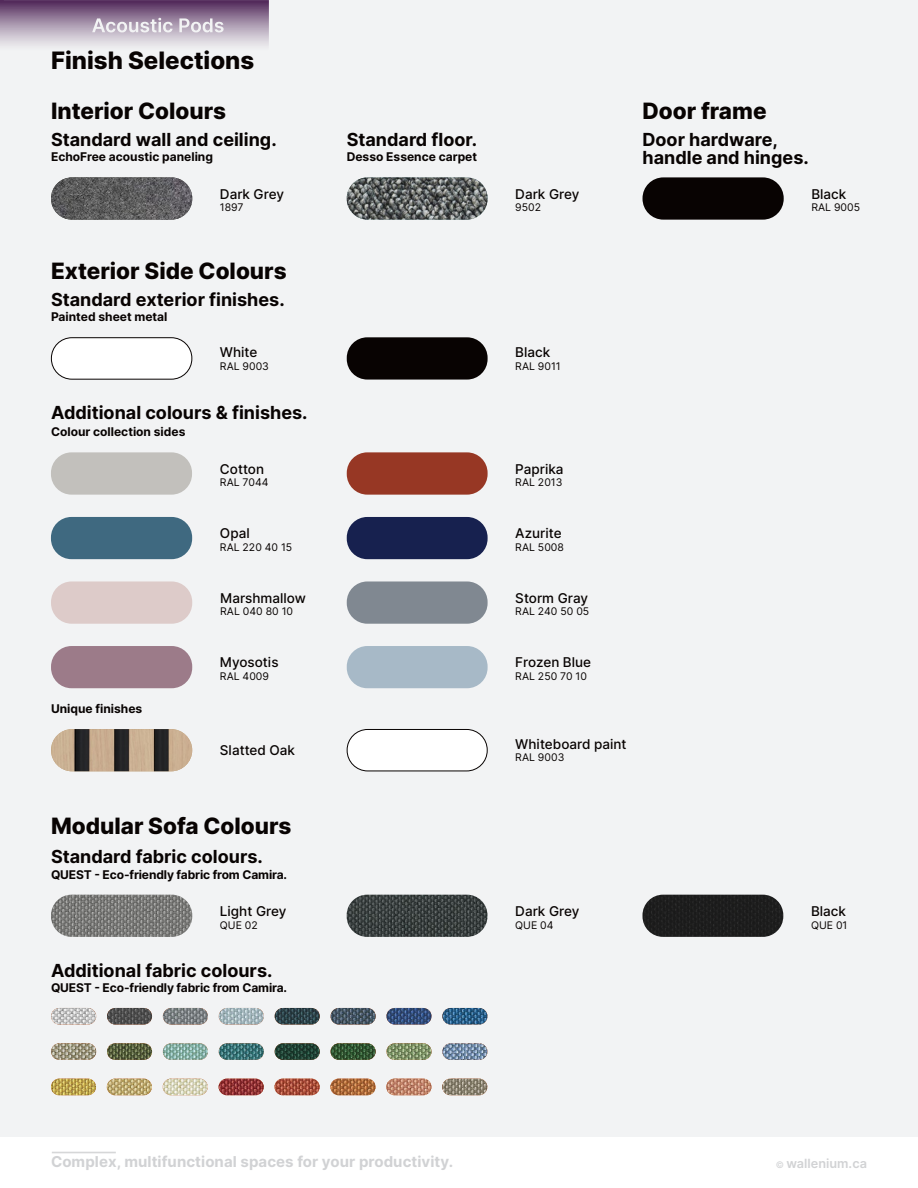
<style>
.page{position:relative;width:918px;height:1188px;background:#fff}
.page>*{position:absolute;margin:0;border:0;box-sizing:border-box;transform-origin:0 0}
.t1{font:800 24px "Inter";color:#080302}
.t2{font:800 22.5px "Inter";color:#080302}
.t3{font:700 18px/18px "Inter";color:#080302}
.t4{font:700 15px "Inter";letter-spacing:.005em;color:#d1d2d4}
.t5{font:500 13.5px "Inter";color:#080302}
.t6{font:600 12.75px "Inter";color:#d1d2d4}
.t7{font:700 12px "Inter";color:#080302}
.t8{font:10.5px "Inter";color:#080302}
.s1{font-weight:400;font-size:9px}
</style>
<div class="page">
<div style="left:0;top:0;width:918px;height:1137px;background:#f2f3f4"></div>
<div style="left:51px;top:338px;width:141px;height:41px;background:#fff;border-radius:21px"></div>
<div style="left:51px;top:337px;width:141px;height:43px;border:1px solid #080302;border-radius:21px"></div>
<div style="left:347px;top:729px;width:140px;height:42px;background:#fff;border-radius:21px"></div>
<div style="left:347px;top:729px;width:141px;height:42px;border:1px solid #080302;border-radius:21px"></div>
<img style="left:51px;top:177px;width:141px;height:43px">
<img style="left:347px;top:177px;width:141px;height:43px">
<div style="left:643px;top:177px;width:141px;height:43px;background:#080302;border-radius:21px"></div>
<div style="left:51px;top:452px;width:141px;height:43px;background:#c2c0bc;border-radius:21px"></div>
<div style="left:51px;top:517px;width:141px;height:42px;background:#3f6980;border-radius:21px"></div>
<div style="left:51px;top:581px;width:141px;height:43px;background:#ddcbc9;border-radius:21px"></div>
<div style="left:51px;top:646px;width:141px;height:42px;background:#9c7b89;border-radius:21px"></div>
<div style="left:347px;top:452px;width:141px;height:43px;background:#973724;border-radius:21px"></div>
<div style="left:347px;top:517px;width:141px;height:42px;background:#17214f;border-radius:21px"></div>
<div style="left:347px;top:646px;width:141px;height:42px;background:#a7b9c7;border-radius:21px"></div>
<div style="left:347px;top:581px;width:141px;height:43px;background:#808891;border-radius:21px"></div>
<img style="left:51px;top:729px;width:141px;height:42px;border-radius:21px">
<div style="left:347px;top:337px;width:141px;height:43px;background:#080302;border-radius:21px"></div>
<img style="left:347px;top:895px;width:140px;height:42px">
<img style="left:642px;top:895px;width:141px;height:42px">
<img style="left:51px;top:895px;width:141px;height:42px">
<img style="left:442px;top:1008px;width:45px;height:17px;border-radius:8px">
<img style="left:51px;top:1079px;width:45px;height:16px;border-radius:8px">
<img style="left:386px;top:1008px;width:46px;height:17px;border-radius:8px">
<img style="left:51px;top:1043px;width:45px;height:17px;border-radius:8px">
<img style="left:51px;top:1008px;width:45px;height:17px;border-radius:8px">
<img style="left:442px;top:1043px;width:45px;height:17px;border-radius:8px">
<img style="left:107px;top:1079px;width:45px;height:16px;border-radius:8px">
<img style="left:386px;top:1043px;width:46px;height:17px;border-radius:8px">
<img style="left:163px;top:1079px;width:45px;height:16px;border-radius:8px">
<img style="left:107px;top:1008px;width:45px;height:17px;border-radius:8px">
<img style="left:331px;top:1043px;width:45px;height:17px;border-radius:8px">
<img style="left:219px;top:1079px;width:45px;height:16px;border-radius:8px">
<img style="left:163px;top:1008px;width:45px;height:17px;border-radius:8px">
<img style="left:275px;top:1043px;width:45px;height:17px;border-radius:8px">
<img style="left:275px;top:1079px;width:45px;height:16px;border-radius:8px">
<img style="left:219px;top:1008px;width:45px;height:17px;border-radius:8px">
<img style="left:219px;top:1043px;width:45px;height:17px;border-radius:8px">
<img style="left:330px;top:1079px;width:46px;height:16px;border-radius:8px">
<img style="left:275px;top:1008px;width:45px;height:17px;border-radius:8px">
<img style="left:331px;top:1008px;width:45px;height:17px;border-radius:8px">
<img style="left:163px;top:1043px;width:45px;height:17px;border-radius:8px">
<img style="left:107px;top:1043px;width:45px;height:17px;border-radius:8px">
<img style="left:386px;top:1079px;width:45px;height:16px;border-radius:8px">
<img style="left:442px;top:1079px;width:45px;height:16px;border-radius:8px">
<svg style="left:0;top:0;width:269px;height:46px"></svg>
<hr style="left:52px;top:1152px;width:64px;height:1px;background:#d1d2d4">
<h1 class="t1" style="left:51px;top:42px;width:205px">Finish Selections</h1>
<p class="t2" style="left:51px;top:94px;width:177px">Interior Colours</p>
<p class="t3" style="left:51px;top:130px;width:227px">Standard wall and ceiling.</p>
<p class="t7" style="left:51px;top:148px;width:163px">EchoFree acoustic paneling</p>
<p class="t5" style="left:220px;top:184px;width:66px">Dark Grey</p>
<p class="t8" style="left:220px;top:200px;width:25px">1897</p>
<p class="t2" style="left:51px;top:254px;width:237px">Exterior Side Colours</p>
<p class="t3" style="left:51px;top:290px;width:235px">Standard exterior finishes.</p>
<p class="t7" style="left:51px;top:308px;width:118px">Painted sheet metal</p>
<p class="t5" style="left:220px;top:342px;width:39px">White</p>
<p class="t8" style="left:220px;top:358px;width:51px">RAL 9003</p>
<p class="t3" style="left:51px;top:403px;width:258px">Additional colours &amp; finishes.</p>
<p class="t7" style="left:51px;top:423px;width:136px">Colour collection sides</p>
<p class="t7" style="left:51px;top:700px;width:93px">Unique finishes</p>
<p class="t5" style="left:220px;top:459px;width:46px">Cotton</p>
<p class="t8" style="left:220px;top:475px;width:50px">RAL 7044</p>
<p class="t5" style="left:220px;top:523px;width:31px">Opal</p>
<p class="t8" style="left:220px;top:539px;width:74px">RAL 220 40 15</p>
<p class="t5" style="left:220px;top:588px;width:87px">Marshmallow</p>
<p class="t8" style="left:220px;top:604px;width:74px">RAL 040 80 10</p>
<p class="t5" style="left:220px;top:653px;width:60px">Myosotis</p>
<p class="t8" style="left:220px;top:669px;width:51px">RAL 4009</p>
<p class="t5" style="left:220px;top:740px;width:77px">Slatted Oak</p>
<p class="t2" style="left:51px;top:809px;width:242px">Modular Sofa Colours</p>
<p class="t3" style="left:51px;top:847px;width:213px">Standard fabric colours.</p>
<p class="t7" style="left:51px;top:865px;width:238px">QUEST - Eco-friendly fabric from Camira.</p>
<p class="t5" style="left:220px;top:901px;width:68px">Light Grey</p>
<p class="t8" style="left:220px;top:917px;width:39px">QUE 02</p>
<p class="t3" style="left:51px;top:960px;width:223px">Additional fabric colours.</p>
<p class="t7" style="left:51px;top:979px;width:238px">QUEST - Eco-friendly fabric from Camira.</p>
<p class="t3" style="left:347px;top:130px;width:132px">Standard floor.</p>
<p class="t7" style="left:347px;top:148px;width:132px">Desso Essence carpet</p>
<p class="t5" style="left:515px;top:184px;width:66px">Dark Grey</p>
<p class="t8" style="left:515px;top:200px;width:27px">9502</p>
<p class="t2" style="left:642px;top:94px;width:126px">Door frame</p>
<p class="t3" style="left:642px;top:130px;width:168px">Door hardware, handle and hinges.</p>
<p class="t5" style="left:811px;top:184px;width:37px">Black</p>
<p class="t8" style="left:811px;top:200px;width:50px">RAL 9005</p>
<p class="t5" style="left:515px;top:342px;width:37px">Black</p>
<p class="t8" style="left:515px;top:358px;width:47px">RAL 9011</p>
<p class="t5" style="left:515px;top:459px;width:50px">Paprika</p>
<p class="t8" style="left:515px;top:475px;width:49px">RAL 2013</p>
<p class="t5" style="left:515px;top:524px;width:48px">Azurite</p>
<p class="t8" style="left:515px;top:539px;width:50px">RAL 5008</p>
<p class="t5" style="left:515px;top:588px;width:74px">Storm Gray</p>
<p class="t8" style="left:515px;top:604px;width:75px">RAL 240 50 05</p>
<p class="t5" style="left:515px;top:653px;width:77px">Frozen Blue</p>
<p class="t8" style="left:515px;top:669px;width:73px">RAL 250 70 10</p>
<p class="t5" style="left:515px;top:734px;width:113px">Whiteboard paint</p>
<p class="t8" style="left:515px;top:750px;width:51px">RAL 9003</p>
<p class="t5" style="left:515px;top:901px;width:66px">Dark Grey</p>
<p class="t8" style="left:515px;top:917px;width:40px">QUE 04</p>
<p class="t5" style="left:811px;top:901px;width:37px">Black</p>
<p class="t8" style="left:811px;top:917px;width:38px">QUE 01</p>
<p class="t4" style="left:51px;top:1150px;width:404px">Complex, multifunctional spaces for your productivity.</p>
<p class="t6" style="left:776px;top:1154px;width:93px"><span class="s1">©</span> wallenium.ca</p>
</div>
